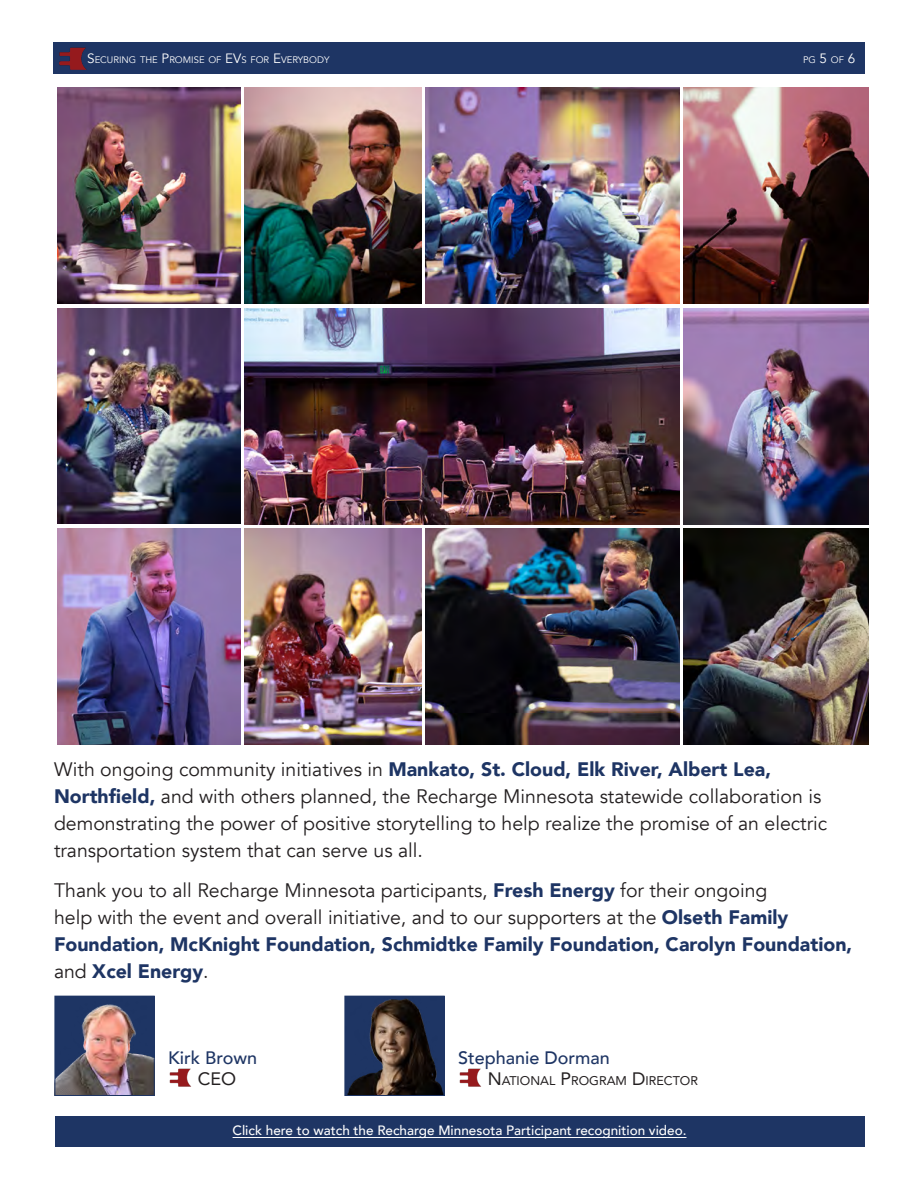
<style>
.page{position:relative;width:918px;height:1188px;background:#fff}
.page>*{position:absolute;margin:0;border:0;box-sizing:border-box;transform-origin:0 0}
.t1{font:19.5px/27px "Avenir";color:#231f20}
.t2{font:500 18px "Avenir";color:#1e3564}
.t3{font:18px "Avenir";color:#231f20}
.t4{font:500 13.5px "Avenir";color:#fff}
.t5{font:12.6px "Avenir";color:#231f20}
.t6{font:9.45px "Avenir";color:#fff}
.s1{font-size:13.5px}
.s2{font-weight:900;color:#1e3564}
.s3{font-size:18px}
</style>
<div class="page">
<div style="left:53px;top:42px;width:812px;height:32px;background:#1e3564"></div>
<img style="left:59px;top:47px;width:28px;height:23px">
<img style="left:347px;top:998px;width:96px;height:96px">
<div style="left:345px;top:996px;width:100px;height:100px;border:1px solid #1e3564"></div>
<img style="left:169px;top:1068px;width:22px;height:19px">
<img style="left:459px;top:1068px;width:22px;height:19px">
<img style="left:57px;top:998px;width:96px;height:96px">
<div style="left:55px;top:996px;width:100px;height:100px;border:1px solid #1e3564"></div>
<div style="left:55px;top:1116px;width:810px;height:30px;background:#1e3564"></div>
<hr style="left:233px;top:1137px;width:453px;height:1px;background:#fff">
<img style="left:245px;top:308px;width:434px;height:216px">
<img style="left:245px;top:88px;width:176px;height:216px">
<img style="left:245px;top:529px;width:176px;height:216px">
<img style="left:684px;top:88px;width:184px;height:216px">
<img style="left:684px;top:529px;width:184px;height:216px">
<img style="left:58px;top:88px;width:182px;height:216px">
<img style="left:58px;top:529px;width:182px;height:216px">
<img style="left:684px;top:308px;width:184px;height:216px">
<img style="left:426px;top:88px;width:253px;height:216px">
<img style="left:426px;top:529px;width:253px;height:216px">
<img style="left:58px;top:308px;width:182px;height:216px">
<p class="t6" style="left:87px;top:54px;width:244px"><span class="s1">S</span>ECURING THE <span class="s1">P</span>ROMISE OF <span class="s1">EV</span>S FOR <span class="s1">E</span>VERYBODY</p>
<p class="t6" style="left:803px;top:54px;width:54px">PG <span class="s1">5</span> OF <span class="s1">6</span></p>
<p class="t1" style="left:54px;top:756px;width:775px">With ongoing community initiatives in <span class="s2">Mankato, St. Cloud, Elk River, Albert Lea, Northfield,</span> and with others planned, the Recharge Minnesota statewide collaboration is demonstrating the power of positive storytelling to help realize the promise of an electric transportation system that can serve us all.</p>
<p class="t1" style="left:54px;top:877px;width:800px">Thank you to all Recharge Minnesota participants, <span class="s2">Fresh Energy</span> for their ongoing<br>help with the event and overall initiative, and to our supporters at the <span class="s2">Olseth Family Foundation, McKnight Foundation, Schmidtke Family Foundation, Carolyn Foundation, </span>and <span class="s2">Xcel Energy</span>.</p>
<p class="t2" style="left:458px;top:1042px;width:153px">Stephanie Dorman</p>
<p class="t5" style="left:488px;top:1071px;width:212px"><span class="s3">N</span> ATIONAL <span class="s3">P</span>ROGRAM <span class="s3">D</span>IRECTO R</p>
<p class="t4" style="left:233px;top:1118px;width:455px">Click here to watch the Recharge Minnesota Participant recognition video.</p>
<p class="t2" style="left:168px;top:1042px;width:91px">Kirk Brown</p>
<p class="t3" style="left:198px;top:1064px;width:40px">CE O</p>
</div>
